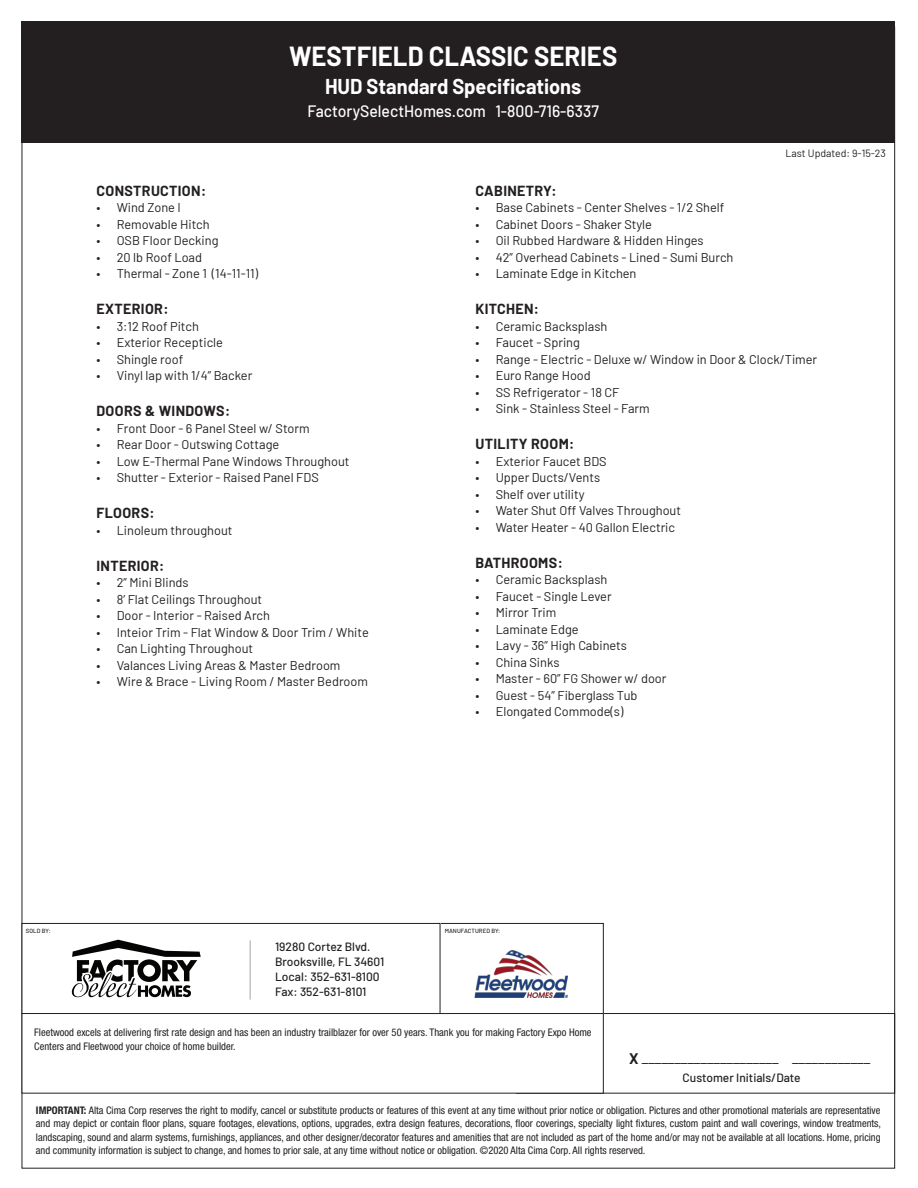
<style>
.page{position:relative;width:918px;height:1188px;background:#fff}
.page>*{position:absolute;margin:0;border:0;box-sizing:border-box;transform-origin:0 0}
.t1{font:700 27px "Barlow";color:#fff;scale:.95 1}
.t2{font:700 21px "Barlow";color:#fff;scale:.95 1}
.t3{font:500 16.5px "Barlow";color:#fff;scale:.95 1}
.t4{font:15px "Barlow";color:#231f20}
.Headers{font:700 14.25px "Barlow";letter-spacing:.025em;color:#231f20}
.t5{font:12.75px "Barlow";color:#231f20}
.t6{font:500 12px/15px "Barlow";color:#231f20}
.heading_new{font:condensed 10.5px/13.5px "Helvetica Neue LT Std";color:#231f20;text-align:justify}
.t7{font:10.5px "Barlow";color:#231f20}
.t8{font:500 6px "Barlow";letter-spacing:.01em;color:#231f20}
.s1{font-weight:700}
</style>
<div class="page">
<div style="left:438px;top:923px;width:166px;height:91px;border:1px solid #231f20"></div>
<div style="left:22px;top:923px;width:418px;height:91px;border:1px solid #231f20"></div>
<div style="left:22px;top:21px;width:873px;height:122px;background:#231f20"></div>
<hr style="left:250px;top:940px;width:1px;height:60px;background:#a4a5a9">
<div style="left:516px;top:1013px;width:379px;height:81px;border:1px solid #231f20"></div>
<svg style="left:72px;top:940px;width:129px;height:57px"></svg>
<img style="left:474px;top:951px;width:94px;height:46px">
<div style="left:22px;top:1014px;width:581px;height:79px;background:#fff"></div>
<div style="left:22px;top:1013px;width:582px;height:81px;border:1px solid #231f20"></div>
<p class="t1" style="left:289px;top:36px;width:347px">WESTFIELD CLASSIC SERIES</p>
<p class="t2" style="left:325px;top:71px;width:271px">HUD Standard Specifications</p>
<p class="t3" style="left:307px;top:99px;width:308px">FactorySelectHomes.com 1-800-716-6337</p>
<p class="t7" style="left:786px;top:145px;width:102px">Last Updated: 9-15-23</p>
<p class="Headers" style="left:96px;top:180px;width:111px">CONSTRUCTION:</p>
<p class="t5" style="left:96px;top:198px;width:86px">• Wind Zone I</p>
<p class="t5" style="left:96px;top:215px;width:115px">• Removable Hitch</p>
<p class="t5" style="left:96px;top:231px;width:124px">• OSB Floor Decking</p>
<p class="t5" style="left:96px;top:248px;width:107px">• 20 lb Roof Load</p>
<p class="t5" style="left:96px;top:264px;width:163px">• Thermal - Zone 1 (14-11-11)</p>
<p class="Headers" style="left:96px;top:298px;width:74px">EXTERIOR:</p>
<p class="t5" style="left:96px;top:317px;width:104px">• 3:12 Roof Pitch</p>
<p class="t5" style="left:96px;top:333px;width:128px">• Exterior Recepticle</p>
<p class="t5" style="left:96px;top:350px;width:88px">• Shingle roof</p>
<p class="t5" style="left:96px;top:366px;width:157px">• Vinyl lap with 1/4” Backer</p>
<p class="Headers" style="left:96px;top:400px;width:135px">DOORS &amp; WINDOWS:</p>
<p class="t5" style="left:96px;top:419px;width:215px">• Front Door - 6 Panel Steel w/ Storm</p>
<p class="t5" style="left:96px;top:435px;width:184px">• Rear Door - Outswing Cottage</p>
<p class="t5" style="left:96px;top:452px;width:255px">• Low E-Thermal Pane Windows Throughout</p>
<p class="t5" style="left:96px;top:468px;width:224px">• Shutter - Exterior - Raised Panel FDS</p>
<p class="Headers" style="left:96px;top:502px;width:60px">FLOORS:</p>
<p class="t5" style="left:96px;top:521px;width:138px">• Linoleum throughout</p>
<p class="Headers" style="left:96px;top:555px;width:70px">INTERIOR:</p>
<p class="t5" style="left:96px;top:573px;width:94px">• 2” Mini Blinds</p>
<p class="t5" style="left:96px;top:590px;width:167px">• 8’ Flat Ceilings Throughout</p>
<p class="t5" style="left:96px;top:606px;width:175px">• Door - Interior - Raised Arch</p>
<p class="t5" style="left:96px;top:623px;width:274px">• Inteior Trim - Flat Window &amp; Door Trim / White</p>
<p class="t5" style="left:96px;top:639px;width:158px">• Can Lighting Throughout</p>
<p class="t5" style="left:96px;top:656px;width:246px">• Valances Living Areas &amp; Master Bedroom</p>
<p class="t5" style="left:96px;top:672px;width:273px">• Wire &amp; Brace - Living Room / Master Bedroom</p>
<p class="Headers" style="left:475px;top:180px;width:83px">CABINETRY:</p>
<p class="t5" style="left:475px;top:198px;width:250px">• Base Cabinets - Center Shelves - 1/2 Shelf</p>
<p class="t5" style="left:475px;top:215px;width:178px">• Cabinet Doors - Shaker Style</p>
<p class="t5" style="left:475px;top:231px;width:230px">• Oil Rubbed Hardware &amp; Hidden Hinges</p>
<p class="t5" style="left:475px;top:248px;width:260px">• 42” Overhead Cabinets - Lined - Sumi Burch</p>
<p class="t5" style="left:475px;top:264px;width:163px">• Laminate Edge in Kitchen</p>
<p class="Headers" style="left:475px;top:298px;width:65px">KITCHEN:</p>
<p class="t5" style="left:475px;top:317px;width:133px">• Ceramic Backsplash</p>
<p class="t5" style="left:475px;top:333px;width:106px">• Faucet - Spring</p>
<p class="t5" style="left:475px;top:350px;width:343px">• Range - Electric - Deluxe w/ Window in Door &amp; Clock/Timer</p>
<p class="t5" style="left:475px;top:366px;width:117px">• Euro Range Hood</p>
<p class="t5" style="left:475px;top:383px;width:146px">• SS Refrigerator - 18 CF</p>
<p class="t5" style="left:475px;top:399px;width:176px">• Sink - Stainless Steel - Farm</p>
<p class="Headers" style="left:475px;top:433px;width:101px">UTILITY ROOM:</p>
<p class="t5" style="left:475px;top:452px;width:133px">• Exterior Faucet BDS</p>
<p class="t5" style="left:475px;top:468px;width:126px">• Upper Ducts/Vents</p>
<p class="t5" style="left:475px;top:485px;width:111px">• Shelf over utility</p>
<p class="t5" style="left:475px;top:501px;width:207px">• Water Shut Off Valves Throughout</p>
<p class="t5" style="left:475px;top:518px;width:201px">• Water Heater - 40 Gallon Electric</p>
<p class="Headers" style="left:475px;top:552px;width:89px">BATHROOMS:</p>
<p class="t5" style="left:475px;top:570px;width:133px">• Ceramic Backsplash</p>
<p class="t5" style="left:475px;top:587px;width:138px">• Faucet - Single Lever</p>
<p class="t5" style="left:475px;top:603px;width:82px">• Mirror Trim</p>
<p class="t5" style="left:475px;top:620px;width:105px">• Laminate Edge</p>
<p class="t5" style="left:475px;top:636px;width:153px">• Lavy - 36” High Cabinets</p>
<p class="t5" style="left:475px;top:653px;width:86px">• China Sinks</p>
<p class="t5" style="left:475px;top:669px;width:193px">• Master - 60” FG Shower w/ door</p>
<p class="t5" style="left:475px;top:686px;width:164px">• Guest - 54” Fiberglass Tub</p>
<p class="t5" style="left:475px;top:702px;width:149px">• Elongated Commode(s)</p>
<p class="t8" style="left:26px;top:926px;width:26px">SOLD BY:</p>
<p class="t8" style="left:445px;top:926px;width:57px">MANUFACTURED BY:</p>
<p class="t6" style="left:275px;top:938px;width:97px">19280 Cortez Blvd.</p>
<p class="t6" style="left:275px;top:953px;width:111px">Brooksville, FL 34601</p>
<p class="t6" style="left:275px;top:968px;width:106px">Local: 352-631-8100<br>Fax: 352-631-8101</p>
<p class="heading_new" style="left:34px;top:1026px;width:559px">Fleetwood excels at delivering first rate design and has been an industry trailblazer for over 50 years. Thank you for making Factory Expo Home<br>Centers and Fleetwood your choice of home builder.</p>
<p class="t4" style="left:629px;top:1048px;width:243px"><span class="s1">X</span> _____________________ ____________</p>
<p class="t6" style="left:683px;top:1069px;width:119px">Customer Initials/Date</p>
<p class="heading_new" style="left:36px;top:1103px;width:847px"><span class="s1">IMPORTANT:</span> Alta Cima Corp reserves the right to modify, cancel or substitute products or features of this event at any time without prior notice or obligation. Pictures and other promotional materials are representative and may depict or contain floor plans, square footages, elevations, options, upgrades, extra design features, decorations, floor coverings, specialty light fixtures, custom paint and wall coverings, window treatments, landscaping, sound and alarm systems, furnishings, appliances, and other designer/decorator features and amenities that are not included as part of the home and/or may not be available at all locations. Home, pricing and community information is subject to change, and homes to prior sale, at any time without notice or obligation. ©2020 Alta Cima Corp. All rights reserved.</p>
</div>
